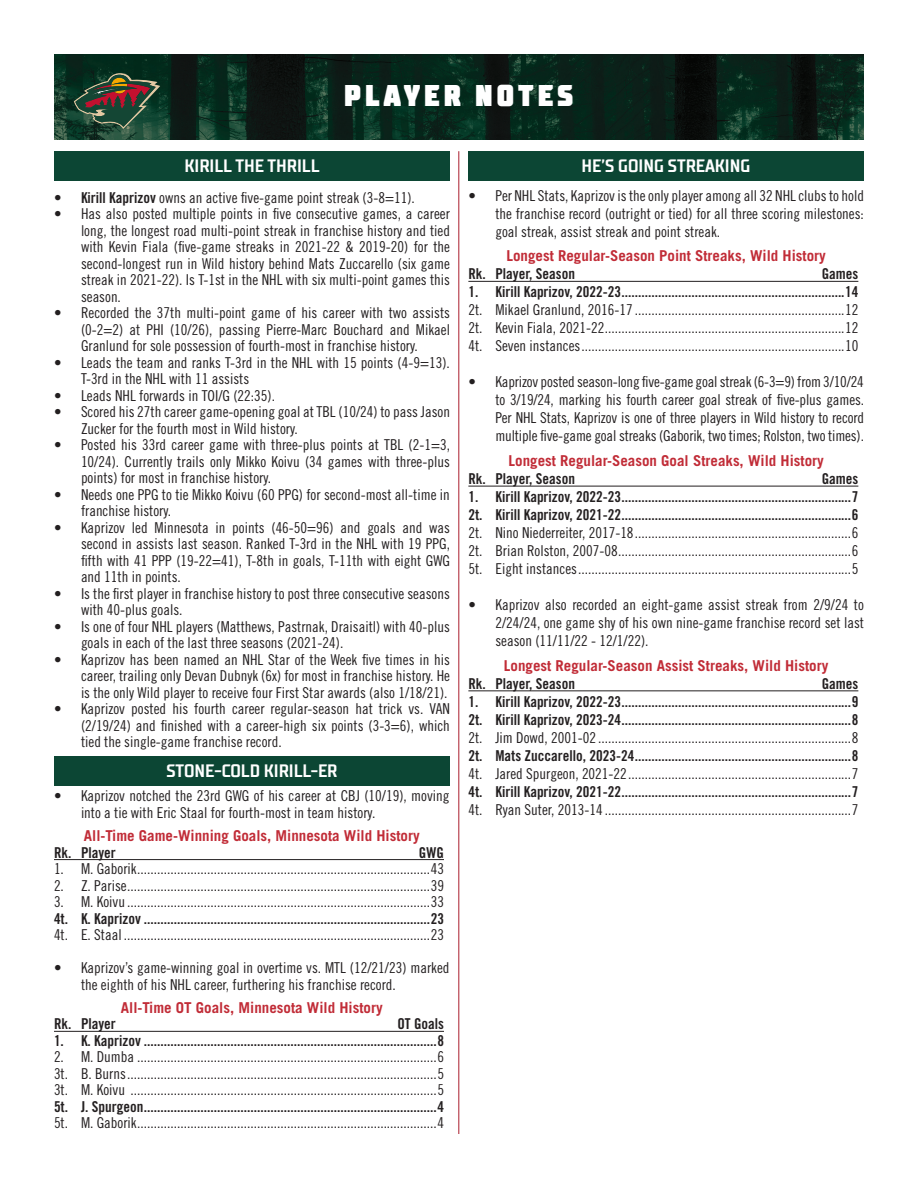
<style>
.page{position:relative;width:918px;height:1188px;background:#fff}
.page>*{position:absolute;margin:0;border:0;box-sizing:border-box;transform-origin:0 0}
.t1{font:900 30px "TT Supermolot Condensed";letter-spacing:.11em;color:#fff}
.Big_Player_Stat_Box{font:700 18px "TT Supermolot Condensed";color:#fff}
.t2{font:15px/16.5px "Trade Gothic LT Std Cn 18";color:#231f20;text-align:justify}
.t3{font:15px "Trade Gothic LT Std Bd Cn 20";color:#231f20}
.t4{font:700 15px "Trade Gothic LT Std";color:#c12c37}
.s1{font-family:"Trade Gothic LT Std Bd Cn 20"}
</style>
<div class="page">
<hr style="left:459px;top:151px;width:1px;height:983px;background:#aa1e2d">
<img style="left:54px;top:54px;width:810px;height:86px">
<svg style="left:74px;top:73px;width:86px;height:56px;background:#3b4837"></svg>
<div style="left:468px;top:151px;width:396px;height:29px;background:#0c4634"></div>
<hr style="left:468px;top:281px;width:390px;height:1px;background:#231f20">
<hr style="left:468px;top:486px;width:390px;height:1px;background:#231f20">
<hr style="left:468px;top:690px;width:390px;height:1px;background:#231f20">
<div style="left:54px;top:151px;width:396px;height:29px;background:#0c4634"></div>
<div style="left:54px;top:756px;width:396px;height:29px;background:#0c4634"></div>
<hr style="left:54px;top:859px;width:390px;height:1px;background:#231f20">
<hr style="left:54px;top:1031px;width:390px;height:1px;background:#231f20">
<h1 class="t1" style="left:344px;top:78px;width:232px">PLAYER NOTES</h1>
<p class="Big_Player_Stat_Box" style="left:185px;top:155px;width:136px">KIRILL THE THRILL</p>
<p class="t2" style="left:54px;top:189px;width:362px"><span class="s1">• Kirill Kaprizov</span> owns an active five-game point streak (3-8=11).</p>
<p class="t2" style="left:81px;top:205px;width:371px;text-indent:-27px">• Has also posted multiple points in five consecutive games, a career long, the longest road multi-point streak in franchise history and tied with Kevin Fiala (five-game streaks in 2021-22 &amp; 2019-20) for the second-longest run in Wild history behind Mats Zuccarello (six game streak in 2021-22). Is T-1st in the NHL with six multi-point games this season.</p>
<p class="t2" style="left:81px;top:304px;width:371px;text-indent:-27px">• Recorded the 37th multi-point game of his career with two assists (0-2=2) at PHI (10/26), passing Pierre-Marc Bouchard and Mikael Granlund for sole possession of fourth-most in franchise history.</p>
<p class="t2" style="left:81px;top:354px;width:370px;text-indent:-27px">• Leads the team and ranks T-3rd in the NHL with 15 points (4-9=13).<br>T-3rd in the NHL with 11 assists</p>
<p class="t2" style="left:54px;top:387px;width:223px">• Leads NHL forwards in TOI/G (22:35).</p>
<p class="t2" style="left:81px;top:403px;width:371px;text-indent:-27px">• Scored his 27th career game-opening goal at TBL (10/24) to pass Jason<br>Zucker for the fourth most in Wild history.</p>
<p class="t2" style="left:81px;top:436px;width:371px;text-indent:-27px">• Posted his 33rd career game with three-plus points at TBL (2-1=3, 10/24). Currently trails only Mikko Koivu (34 games with three-plus points) for most in franchise history.</p>
<p class="t2" style="left:81px;top:486px;width:370px;text-indent:-27px">• Needs one PPG to tie Mikko Koivu (60 PPG) for second-most all-time in franchise history.</p>
<p class="t2" style="left:81px;top:519px;width:371px;text-indent:-27px">• Kaprizov led Minnesota in points (46-50=96) and goals and was second in assists last season. Ranked T-3rd in the NHL with 19 PPG, fifth with 41 PPP (19-22=41), T-8th in goals, T-11th with eight GWG and 11th in points.</p>
<p class="t2" style="left:81px;top:585px;width:370px;text-indent:-27px">• Is the first player in franchise history to post three consecutive seasons with 40-plus goals.</p>
<p class="t2" style="left:81px;top:618px;width:371px;text-indent:-27px">• Is one of four NHL players (Matthews, Pastrnak, Draisaitl) with 40-plus goals in each of the last three seasons (2021-24).</p>
<p class="t2" style="left:81px;top:651px;width:371px;text-indent:-27px">• Kaprizov has been named an NHL Star of the Week five times in his career, trailing only Devan Dubnyk (6x) for most in franchise history. He is the only Wild player to receive four First Star awards (also 1/18/21).</p>
<p class="t2" style="left:81px;top:700px;width:371px;text-indent:-27px">• Kaprizov posted his fourth career regular-season hat trick vs. VAN (2/19/24) and finished with a career-high six points (3-3=6), which tied the single-game franchise record.</p>
<p class="Big_Player_Stat_Box" style="left:167px;top:760px;width:172px">STONE-COLD KIRILL-ER</p>
<p class="t2" style="left:81px;top:788px;width:370px;text-indent:-27px">• Kaprizov notched the 23rd GWG of his career at CBJ (10/19), moving into a tie with Eric Staal for fourth-most in team history.</p>
<p class="t4" style="left:84px;top:827px;width:337px">All-Time Game-Winning Goals, Minnesota Wild History</p>
<p class="t3" style="left:54px;top:843px;width:63px">Rk. Player</p>
<p class="t3" style="left:419px;top:843px;width:27px">GWG</p>
<p class="t2" style="left:54px;top:860px;width:392px">1. M. Gaborik........................................................................................43</p>
<p class="t2" style="left:54px;top:877px;width:392px">2. Z. Parise...........................................................................................39</p>
<p class="t2" style="left:54px;top:893px;width:392px">3. M. Koivu ...........................................................................................33</p>
<p class="t3" style="left:54px;top:909px;width:392px">4t. K. Kaprizov ......................................................................................23</p>
<p class="t2" style="left:54px;top:926px;width:392px">4t. E. Staal ............................................................................................23</p>
<p class="t2" style="left:81px;top:959px;width:370px;text-indent:-27px">• Kaprizov’s game-winning goal in overtime vs. MTL (12/21/23) marked the eighth of his NHL career, furthering his franchise record.</p>
<p class="t4" style="left:121px;top:998px;width:263px">All-Time OT Goals, Minnesota Wild History</p>
<p class="t3" style="left:54px;top:1015px;width:63px">Rk. Player</p>
<p class="t3" style="left:397px;top:1015px;width:48px">OT Goals</p>
<p class="t3" style="left:54px;top:1032px;width:392px">1. K. Kaprizov ........................................................................................8</p>
<p class="t2" style="left:54px;top:1049px;width:392px">2. M. Dumba ..........................................................................................6</p>
<p class="t2" style="left:54px;top:1065px;width:392px">3t. B. Burns.............................................................................................5</p>
<p class="t2" style="left:54px;top:1082px;width:392px">3t. M. Koivu ............................................................................................5</p>
<p class="t3" style="left:54px;top:1098px;width:392px">5t. J. Spurgeon........................................................................................4</p>
<p class="t2" style="left:54px;top:1115px;width:392px">5t. M. Gaborik..........................................................................................4</p>
<p class="Big_Player_Stat_Box" style="left:581px;top:155px;width:171px">HE’S GOING STREAKING</p>
<p class="t2" style="left:495px;top:186px;width:370px;line-height:18px;text-indent:-27px">• Per NHL Stats, Kaprizov is the only player among all 32 NHL clubs to hold the franchise record (outright or tied) for all three scoring milestones: goal streak, assist streak and point streak.</p>
<p class="t4" style="left:506px;top:247px;width:321px">Longest Regular-Season Point Streaks, Wild History</p>
<p class="t3" style="left:468px;top:265px;width:108px">Rk. Player, Season</p>
<p class="t3" style="left:822px;top:265px;width:38px">Games</p>
<p class="t3" style="left:468px;top:283px;width:392px">1. Kirill Kaprizov, 2022-23...................................................................14</p>
<p class="t2" style="left:468px;top:302px;width:392px">2t. Mikael Granlund, 2016-17 ...............................................................12</p>
<p class="t2" style="left:468px;top:320px;width:392px">2t. Kevin Fiala, 2021-22........................................................................12</p>
<p class="t2" style="left:468px;top:338px;width:392px">4t. Seven instances...............................................................................10</p>
<p class="t2" style="left:495px;top:373px;width:370px;line-height:18px;text-indent:-27px">• Kaprizov posted season-long five-game goal streak (6-3=9) from 3/10/24 to 3/19/24, marking his fourth career goal streak of five-plus games.<br>Per NHL Stats, Kaprizov is one of three players in Wild history to record multiple five-game goal streaks (Gaborik, two times; Rolston, two times).</p>
<p class="t4" style="left:509px;top:452px;width:317px">Longest Regular-Season Goal Streaks, Wild History</p>
<p class="t3" style="left:468px;top:470px;width:108px">Rk. Player, Season</p>
<p class="t3" style="left:822px;top:470px;width:38px">Games</p>
<p class="t3" style="left:468px;top:488px;width:392px">1. Kirill Kaprizov, 2022-23.....................................................................7</p>
<p class="t3" style="left:468px;top:506px;width:392px">2t. Kirill Kaprizov, 2021-22.....................................................................6</p>
<p class="t2" style="left:468px;top:524px;width:392px">2t. Nino Niederreiter, 2017-18.................................................................6</p>
<p class="t2" style="left:468px;top:542px;width:392px">2t. Brian Rolston, 2007-08......................................................................6</p>
<p class="t2" style="left:468px;top:560px;width:392px">5t. Eight instances..................................................................................5</p>
<p class="t2" style="left:495px;top:596px;width:370px;line-height:18px;text-indent:-27px">• Kaprizov also recorded an eight-game assist streak from 2/9/24 to 2/24/24, one game shy of his own nine-game franchise record set last season (11/11/22 - 12/1/22).</p>
<p class="t4" style="left:504px;top:656px;width:326px">Longest Regular-Season Assist Streaks, Wild History</p>
<p class="t3" style="left:468px;top:675px;width:108px">Rk. Player, Season</p>
<p class="t3" style="left:822px;top:675px;width:38px">Games</p>
<p class="t3" style="left:468px;top:693px;width:392px">1. Kirill Kaprizov, 2022-23.....................................................................9</p>
<p class="t3" style="left:468px;top:711px;width:392px">2t. Kirill Kaprizov, 2023-24.....................................................................8</p>
<p class="t2" style="left:468px;top:729px;width:392px">2t. Jim Dowd, 2001-02 ............................................................................8</p>
<p class="t3" style="left:468px;top:747px;width:392px">2t. Mats Zuccarello, 2023-24.................................................................8</p>
<p class="t2" style="left:468px;top:765px;width:392px">4t. Jared Spurgeon, 2021-22...................................................................7</p>
<p class="t3" style="left:468px;top:783px;width:392px">4t. Kirill Kaprizov, 2021-22.....................................................................7</p>
<p class="t2" style="left:468px;top:801px;width:392px">4t. Ryan Suter, 2013-14 ..........................................................................7</p>
</div>
